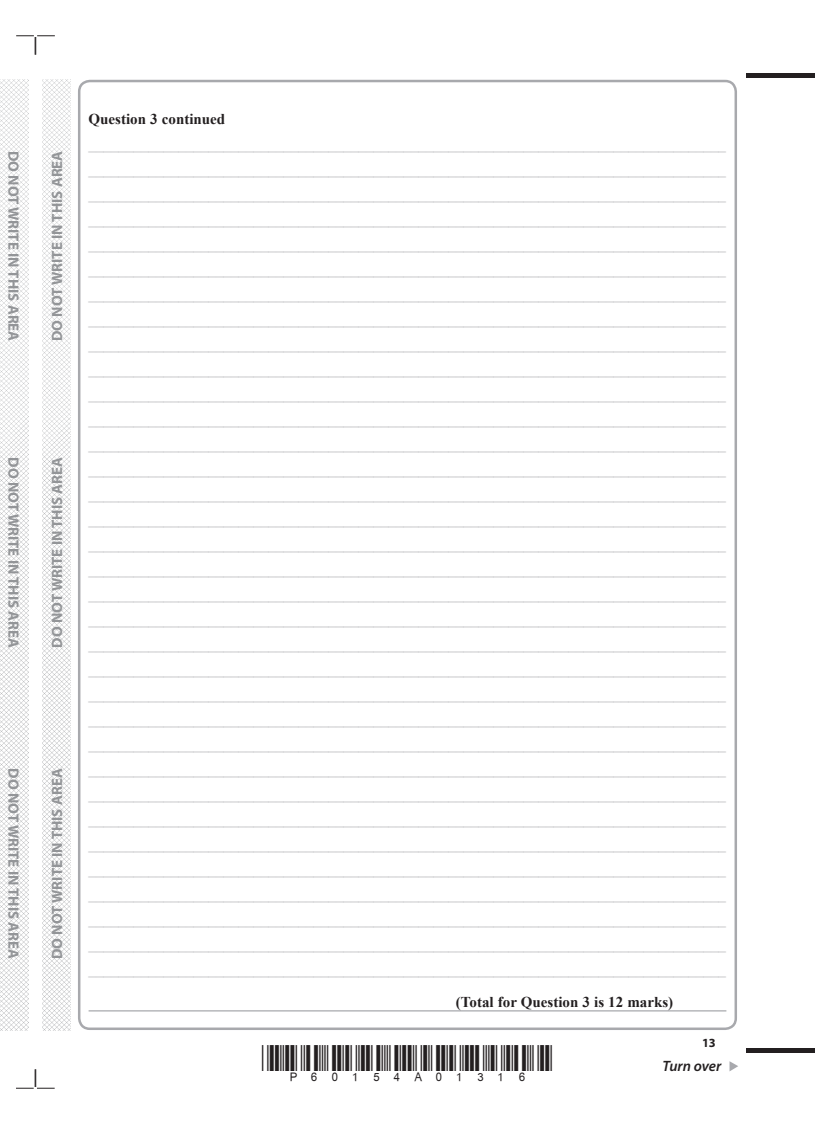
<style>
.page{position:relative;width:815px;height:1124px;background:#fff}
.page>*{position:absolute;margin:0;border:0;box-sizing:border-box;transform-origin:0 0}
.t1{font:15px/25px "Times New Roman";color:#a8a9ad;text-align:justify}
.t2{font:700 15px "Myriad Pro";color:#939598}
.t3{font:700 15px "Times New Roman";color:#231f20}
.t4{font:italic 600 15px "Myriad Pro";letter-spacing:-.005em;color:#231f20}
.t5{font:700 12.5px "Myriad Pro";color:#231f20}
</style>
<div class="page">
<hr style="left:746px;top:73px;width:69px;height:4px;background:#231f20">
<div style="left:746px;top:1047px;width:69px;height:5px;background:#231f20"></div>
<svg style="left:729px;top:1061px;width:9px;height:10px"></svg>
<svg style="left:16px;top:35px;width:39px;height:20px"></svg>
<svg style="left:16px;top:1069px;width:39px;height:19px"></svg>
<img style="left:0;top:80px;width:28px;height:949px">
<img style="left:43px;top:80px;width:28px;height:949px">
<hr style="left:89px;top:1010px;width:637px;height:1px;background:#a8a9ad">
<p class="t2" style="left:23px;top:151px;width:192px;rotate:90deg">DO NOT WRITE IN THIS AREA</p>
<p class="t2" style="left:47px;top:341px;width:192px;rotate:-90deg">DO NOT WRITE IN THIS AREA</p>
<p class="t2" style="left:23px;top:457px;width:192px;rotate:90deg">DO NOT WRITE IN THIS AREA</p>
<p class="t2" style="left:47px;top:647px;width:192px;rotate:-90deg">DO NOT WRITE IN THIS AREA</p>
<p class="t2" style="left:23px;top:768px;width:192px;rotate:90deg">DO NOT WRITE IN THIS AREA</p>
<p class="t2" style="left:47px;top:958px;width:192px;rotate:-90deg">DO NOT WRITE IN THIS AREA</p>
<p class="t3" style="left:89px;top:108px;width:138px">Question 3 continued</p>
<p class="t1" style="left:89px;top:131px;width:639px">_____________________________________________________________________________________ _____________________________________________________________________________________ _____________________________________________________________________________________ _____________________________________________________________________________________ _____________________________________________________________________________________ _____________________________________________________________________________________ _____________________________________________________________________________________ _____________________________________________________________________________________ _____________________________________________________________________________________ _____________________________________________________________________________________ _____________________________________________________________________________________ _____________________________________________________________________________________ _____________________________________________________________________________________ _____________________________________________________________________________________ _____________________________________________________________________________________ _____________________________________________________________________________________ _____________________________________________________________________________________ _____________________________________________________________________________________ _____________________________________________________________________________________ _____________________________________________________________________________________ _____________________________________________________________________________________ _____________________________________________________________________________________ _____________________________________________________________________________________ _____________________________________________________________________________________ _____________________________________________________________________________________ _____________________________________________________________________________________ _____________________________________________________________________________________ _____________________________________________________________________________________ _____________________________________________________________________________________ _____________________________________________________________________________________ _____________________________________________________________________________________ _____________________________________________________________________________________ _____________________________________________________________________________________ _____________________________________________________________________________________</p>
<p class="t3" style="left:456px;top:990px;width:219px">(Total for Question 3 is 12 marks)</p>
<p class="t5" style="left:702px;top:1034px;width:15px">13</p>
<p class="t4" style="left:663px;top:1056px;width:60px">Turn over</p>
</div>
